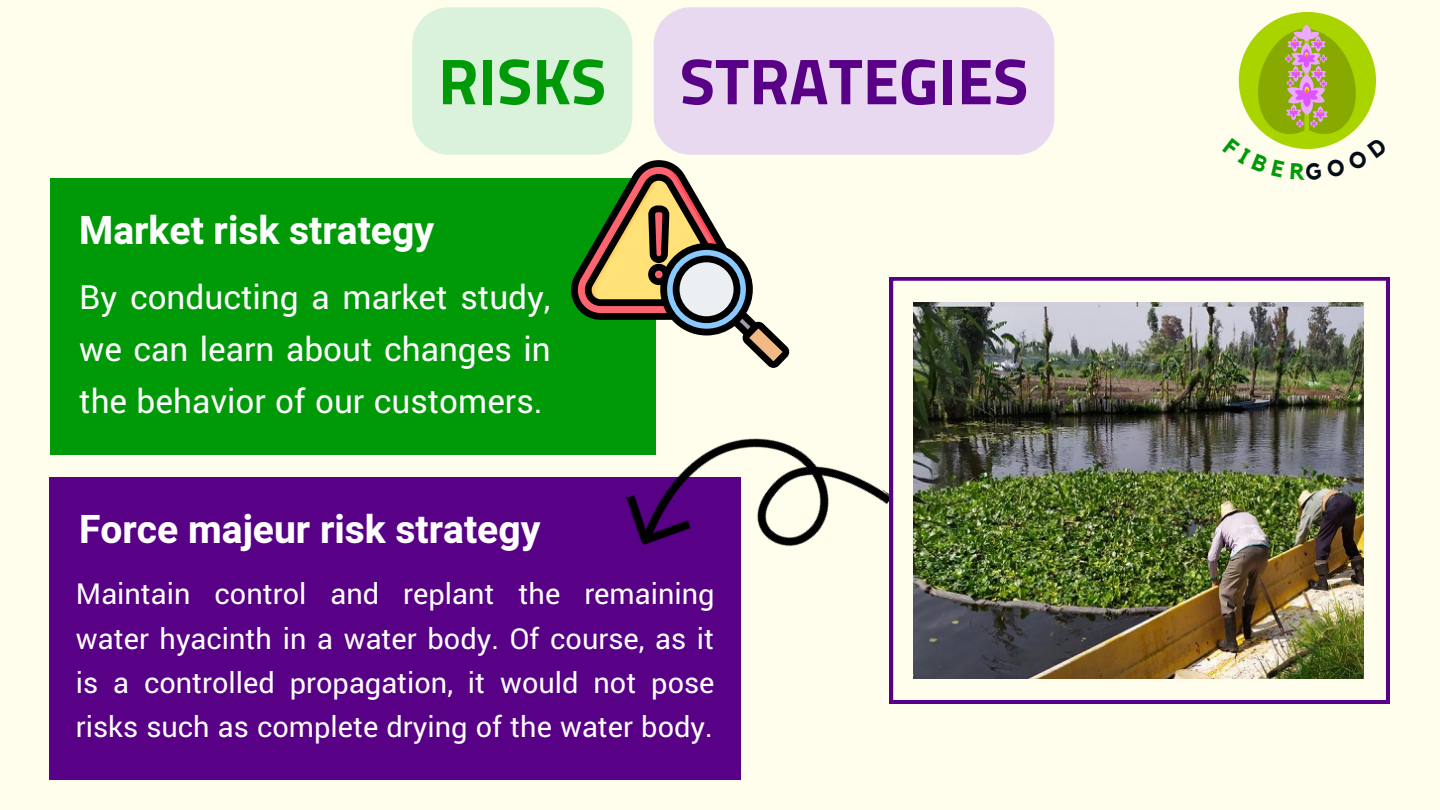
<style>
.page{position:relative;width:1440px;height:810px;background:#fffeed}
.page>*{position:absolute;margin:0;border:0;box-sizing:border-box;transform-origin:0 0}
.t1{font:700 65px "Cairo";color:#580086}
.t2{font:700 65px "Cairo";color:#009907}
.t3{font:700 39px "Heebo";color:#fff}
.t4{font:37px/51.8px "Yantramanav";color:#fff;text-align:justify}
.t5{font:32.1px/44.2px "Yantramanav";color:#fff;text-align:justify}
</style>
<div class="page">
<div style="left:50px;top:178px;width:606px;height:276px;background:#009907"></div>
<div style="left:50px;top:477px;width:691px;height:302px;background:#580086"></div>
<img style="left:609px;top:438px;width:280px;height:109px">
<svg style="left:889px;top:277px;width:501px;height:427px"></svg>
<img style="left:1238px;top:12px;width:138px;height:135px">
<img style="left:914px;top:302px;width:450px;height:376px">
<div style="left:654px;top:7px;width:400px;height:148px;background:#e8d8f0;border-radius:37px"></div>
<svg style="left:412px;top:7px;width:378px;height:361px"></svg>
<svg style="left:1238px;top:137px;width:47px;height:10px"></svg>
<svg style="left:1291px;top:137px;width:85px;height:12px"></svg>
<p class="t2" style="left:438px;top:44px;width:170px">RISKS</p>
<p class="t1" style="left:680px;top:44px;width:350px">STRATEGIES</p>
<p class="t3" style="left:79px;top:203px;width:356px">Market risk strategy</p>
<p class="t4" style="left:79px;top:273px;width:473px">By conducting a market study, we can learn about changes in the behavior of our customers.</p>
<p class="t3" style="left:79px;top:503px;width:463px">Force majeur risk strategy</p>
<p class="t5" style="left:76px;top:573px;width:640px">Maintain control and replant the remaining water hyacinth in a water body. Of course, as it is a controlled propagation, it would not pose risks such as complete drying of the water body.</p>
</div>
